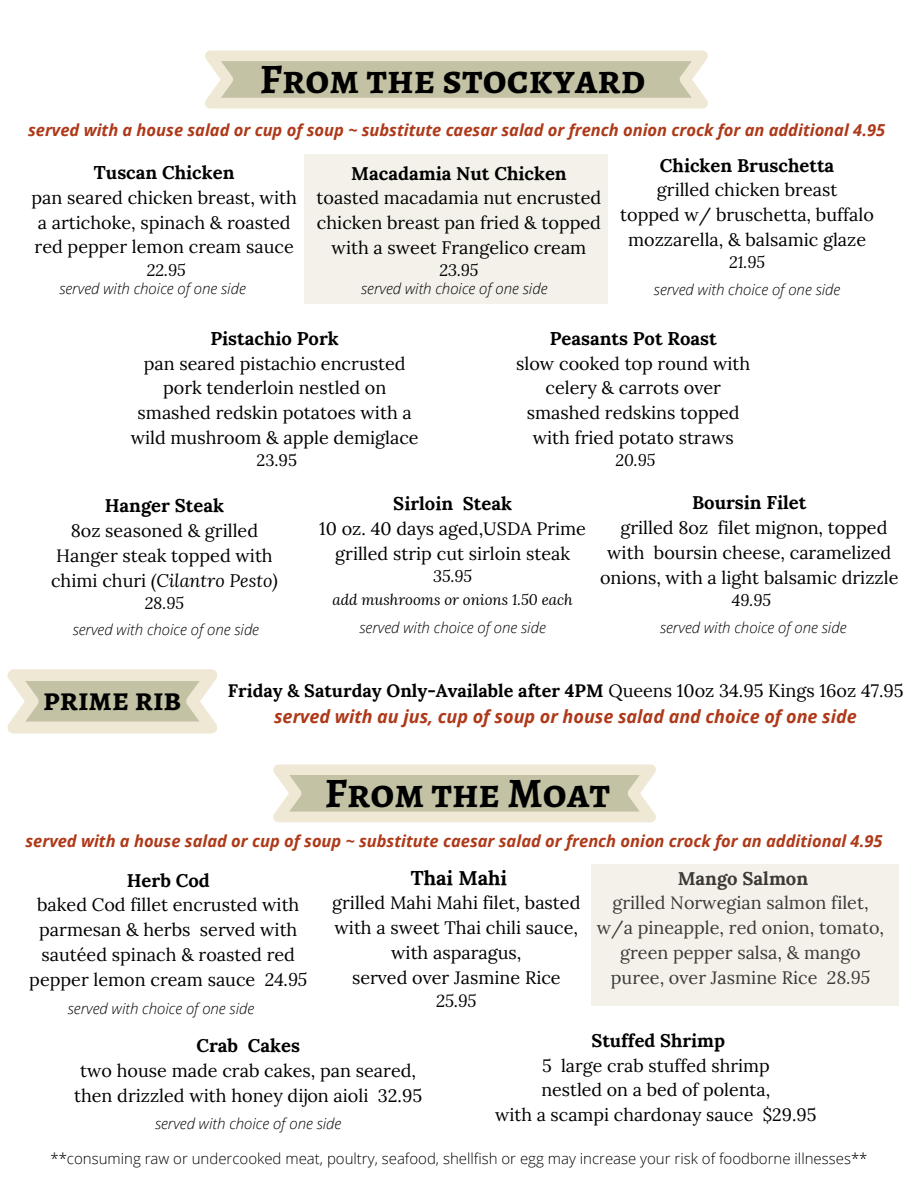
<style>
.page{position:relative;width:918px;height:1188px;background:#fff}
.page>*{position:absolute;margin:0;border:0;box-sizing:border-box;transform-origin:0 0}
.t1{font:700 42px "Alegreya SC";color:#000}
.t2{font:700 33px "Alegreya SC";color:#000}
.t3{font:700 19.95px "Lora";color:#000}
.t4{font:700 18.45px "Lora";color:#000}
.t5{font:700 18.3px "Lora";color:#000}
.t6{font:18px/24.8px "Lora";color:#000;text-align:center}
.t7{font:italic 700 18px/25.8px "Open Sans";color:#ae3919;text-align:center}
.t8{font:17.85px/24.5px "Lora";color:#000;text-align:center}
.t9{font:italic 17.25px "Lora";color:#000}
.t10{font:italic 700 16.5px "Open Sans";color:#ae3919}
.t11{font:italic 16.5px "Lora";color:#000}
.t12{font:16.5px "Lora";color:#000}
.t13{font:italic 300 15px "Open Sans";color:#000}
.t14{font:300 15px "Open Sans";color:#000}
.t15{font:italic 15px "Lora";color:#000}
.s1{font-style:italic}
.s2{font-family:"Lora";font-style:normal;color:#000}
.s3{font-family:"Lora";font-weight:400;font-style:normal;color:#000}
</style>
<div class="page">
<div style="left:304px;top:155px;width:304px;height:149px;background:#f3f1ea"></div>
<svg style="left:205px;top:51px;width:503px;height:58px;background:#d6d2ba"></svg>
<svg style="left:273px;top:764px;width:383px;height:58px;background:#d7d3bb"></svg>
<svg style="left:8px;top:669px;width:209px;height:65px;background:#dbd7c0"></svg>
<div style="left:591px;top:864px;width:308px;height:141px;background:#f3f1ea"></div>
<p class="t1" style="left:260px;top:50px;width:387px">From the stockyard</p>
<p class="t10" style="left:28px;top:119px;width:859px">served with a house salad or cup of soup ~ substitute caesar salad or french onion crock for an additional 4.95</p>
<h4 class="t4" style="left:94px;top:160px;width:142px">Tuscan Chicken</h4>
<h4 class="t6" style="left:32px;top:185px;width:267px;text-align:left">pan seared chicken breast, with a artichoke, spinach &amp; roasted red pepper lemon cream sauce</h4>
<h4 class="t11" style="left:147px;top:259px;width:40px">22.95</h4>
<h3 class="t4" style="left:351px;top:161px;width:217px">Macadamia Nut Chicken</h3>
<h3 class="t6" style="left:317px;top:185px;width:286px">toasted macadamia nut encrusted chicken breast pan fried &amp; topped with a sweet Frangelico cream</h3>
<h3 class="t11" style="left:439px;top:259px;width:41px">23.95</h3>
<h1 class="t4" style="left:660px;top:153px;width:176px">Chicken Bruschetta</h1>
<h1 class="t6" style="left:620px;top:177px;width:255px">grilled chicken breast<br>topped w/ bruschetta, buffalo mozzarella, &amp; balsamic glaze</h1>
<h1 class="t11" style="left:729px;top:251px;width:38px">21.95</h1>
<h4 class="t13" style="left:59px;top:278px;width:188px">served with choice of one side</h4>
<p class="t13" style="left:654px;top:279px;width:188px">served with choice of one side</p>
<h3 class="t13" style="left:361px;top:278px;width:188px">served with choice of one side</h3>
<p class="t4" style="left:211px;top:326px;width:130px">Pistachio Pork</p>
<p class="t6" style="left:131px;top:351px;width:290px">pan seared pistachio encrusted pork tenderloin nestled on smashed redskin potatoes with a wild mushroom &amp; apple demiglace</p>
<p class="t12" style="left:257px;top:450px;width:42px">23.95</p>
<h4 class="t4" style="left:105px;top:494px;width:121px">Hanger Steak</h4>
<h4 class="t6" style="left:51px;top:518px;width:228px">8oz seasoned &amp; grilled<br>Hanger steak topped with chimi churi <span class="s1">(Cilantro Pesto)</span></h4>
<h4 class="t11" style="left:145px;top:592px;width:41px">28.95</h4>
<h1 class="t4" style="left:550px;top:326px;width:169px">Peasants Pot Roast</h1>
<h1 class="t6" style="left:516px;top:351px;width:236px">slow cooked top round with celery &amp; carrots over smashed redskins topped with fried potato straws</h1>
<h1 class="t11" style="left:615px;top:449px;width:42px">20.95</h1>
<h4 class="t4" style="left:692px;top:491px;width:116px">Boursin Filet</h4>
<h4 class="t6" style="left:600px;top:515px;width:300px">grilled 8oz filet mignon, topped with boursin cheese, caramelized onions, with a light balsamic drizzle</h4>
<h4 class="t11" style="left:732px;top:589px;width:41px">49.95</h4>
<h4 class="t4" style="left:393px;top:492px;width:120px">Sirloin Steak</h4>
<h4 class="t6" style="left:319px;top:516px;width:268px">10 oz. 40 days aged,USDA Prime grilled strip cut sirloin steak</h4>
<h4 class="t11" style="left:433px;top:565px;width:41px">35.95</h4>
<h4 class="t15" style="left:333px;top:589px;width:242px">add mushrooms or onions 1.50 each</h4>
<p class="t13" style="left:73px;top:619px;width:188px">served with choice of one side</p>
<h4 class="t13" style="left:360px;top:617px;width:188px">served with choice of one side</h4>
<h4 class="t13" style="left:660px;top:617px;width:188px">served with choice of one side</h4>
<p class="t2" style="left:43px;top:677px;width:140px">prime rib</p>
<h4 class="t7" style="left:228px;top:677px;width:677px"><span class="s2">Friday &amp; Saturday Only-Available after 4PM</span> <span class="s3">Queens 10oz 34.95 Kings 16oz 47.95 </span>served with au jus, cup of soup or house salad and choice of one side</h4>
<h4 class="t1" style="left:325px;top:765px;width:287px">From the Moat</h4>
<p class="t10" style="left:25px;top:829px;width:859px">served with a house salad or cup of soup ~ substitute caesar salad or french onion crock for an additional 4.95</p>
<h2 class="t4" style="left:678px;top:866px;width:132px">Mango Salmon</h2>
<h2 class="t6" style="left:597px;top:891px;width:289px">grilled Norwegian salmon filet, w/a pineapple, red onion, tomato, green pepper salsa, &amp; mango puree, over Jasmine Rice <span class="s1">28.95</span></h2>
<h4 class="t3" style="left:411px;top:865px;width:98px">Thai Mahi</h4>
<h4 class="t6" style="left:332px;top:890px;width:250px">grilled Mahi Mahi filet, basted with a sweet Thai chili sauce, with asparagus,<br>served over Jasmine Rice</h4>
<h4 class="t9" style="left:436px;top:989px;width:42px">25.95</h4>
<p class="t4" style="left:127px;top:868px;width:85px">Herb Cod</p>
<p class="t6" style="left:29px;top:892px;width:280px">baked Cod fillet encrusted with parmesan &amp; herbs served with sautéed spinach &amp; roasted red pepper lemon cream sauce <span class="s1">24.95</span></p>
<h4 class="t13" style="left:68px;top:997px;width:188px">served with choice of one side</h4>
<h4 class="t4" style="left:196px;top:1034px;width:105px">Crab Cakes</h4>
<h4 class="t6" style="left:74px;top:1058px;width:350px">two house made crab cakes, pan seared, then drizzled with honey dijon aioli 32.95</h4>
<h4 class="t13" style="left:155px;top:1113px;width:188px">served with choice of one side</h4>
<p class="t5" style="left:591px;top:1029px;width:135px">Stuffed Shrimp</p>
<p class="t8" style="left:495px;top:1053px;width:323px">5 large crab stuffed shrimp<br>nestled on a bed of polenta,<br>with a scampi chardonay sauce $29.95</p>
<h4 class="t14" style="left:50px;top:1148px;width:819px">**consuming raw or undercooked meat, poultry, seafood, shellfish or egg may increase your risk of foodborne illnesses**</h4>
</div>
